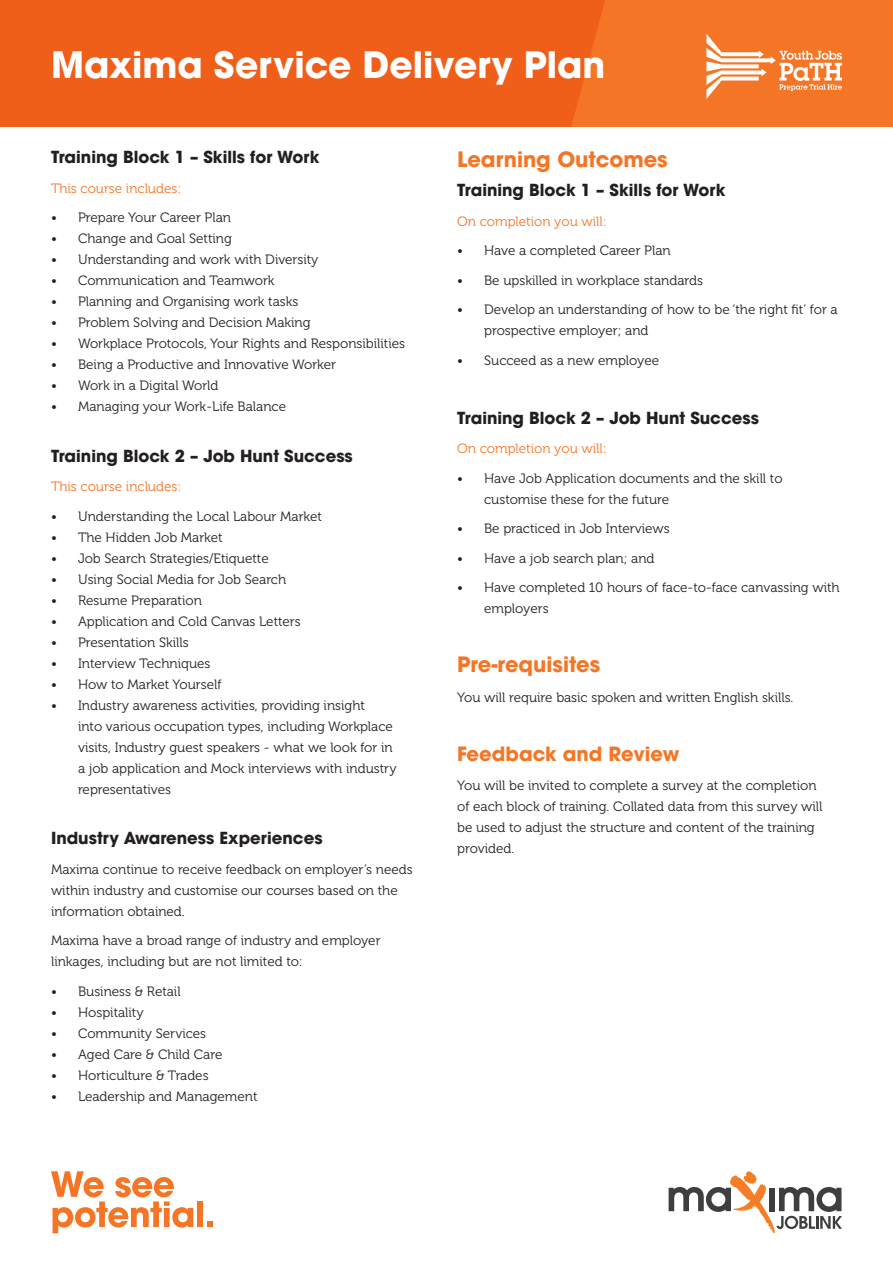
<style>
.page{position:relative;width:893px;height:1263px;background:#fff}
.page>*{position:absolute;margin:0;border:0;box-sizing:border-box;transform-origin:0 0}
.t1{font:700 36.15px "ITC Avant Garde Pro";color:#fff}
.t2{font:700 21px "ITC Avant Garde Pro";color:#f47525}
.t3{font:700 19.5px "ITC Avant Garde Pro";color:#f47525}
.t4{font:700 16.5px "ITC Avant Garde Pro";color:#231f20}
.t5{font:13.5px/21px "Museo 300";color:#231f20}
.t6{font:13.5px "Museo 300";color:#f47525}
</style>
<div class="page">
<div style="left:0;top:0;width:893px;height:127px;background:#f47525"></div>
<div style="left:0;top:0;width:605px;height:127px;background:#f05f1a"></div>
<svg style="left:706px;top:34px;width:136px;height:65px"></svg>
<div style="left:769px;top:1188px;width:6px;height:23px;background:#3e3e3f"></div>
<svg style="left:744px;top:1171px;width:10px;height:13px"></svg>
<svg style="left:669px;top:1187px;width:62px;height:25px"></svg>
<svg style="left:776px;top:1187px;width:66px;height:42px"></svg>
<svg style="left:51px;top:1171px;width:142px;height:62px"></svg>
<div style="left:197px;top:1201px;width:6px;height:26px;background:#f47525"></div>
<svg style="left:207px;top:1221px;width:6px;height:6px"></svg>
<h1 class="t1" style="left:51px;top:41px;width:556px">Maxima Service Delivery Plan</h1>
<p class="t4" style="left:51px;top:146px;width:270px">Training Block 1 – Skills for Work</p>
<p class="t6" style="left:51px;top:181px;width:132px">This course includes:</p>
<p class="t5" style="left:51px;top:207px;width:181px">• Prepare Your Career Plan</p>
<p class="t5" style="left:51px;top:228px;width:182px">• Change and Goal Setting</p>
<p class="t5" style="left:51px;top:249px;width:269px">• Understanding and work with Diversity</p>
<p class="t5" style="left:51px;top:270px;width:225px">• Communication and Teamwork</p>
<p class="t5" style="left:51px;top:291px;width:249px">• Planning and Organising work tasks</p>
<p class="t5" style="left:51px;top:312px;width:261px">• Problem Solving and Decision Making</p>
<p class="t5" style="left:51px;top:333px;width:356px">• Workplace Protocols, Your Rights and Responsibilities</p>
<p class="t5" style="left:51px;top:354px;width:287px">• Being a Productive and Innovative Worker</p>
<p class="t5" style="left:51px;top:375px;width:169px">• Work in a Digital World</p>
<p class="t5" style="left:51px;top:396px;width:237px">• Managing your Work-Life Balance</p>
<p class="t4" style="left:51px;top:445px;width:303px">Training Block 2 – Job Hunt Success</p>
<p class="t6" style="left:51px;top:479px;width:132px">This course includes:</p>
<p class="t5" style="left:51px;top:506px;width:272px">• Understanding the Local Labour Market</p>
<p class="t5" style="left:51px;top:527px;width:173px">• The Hidden Job Market</p>
<p class="t5" style="left:51px;top:548px;width:219px">• Job Search Strategies/Etiquette</p>
<p class="t5" style="left:51px;top:569px;width:237px">• Using Social Media for Job Search</p>
<p class="t5" style="left:51px;top:590px;width:152px">• Resume Preparation</p>
<p class="t5" style="left:51px;top:611px;width:251px">• Application and Cold Canvas Letters</p>
<p class="t5" style="left:51px;top:632px;width:139px">• Presentation Skills</p>
<p class="t5" style="left:51px;top:653px;width:161px">• Interview Techniques</p>
<p class="t5" style="left:51px;top:674px;width:172px">• How to Market Yourself</p>
<p class="t5" style="left:78px;top:695px;width:320px;text-indent:-27px">• Industry awareness activities, providing insight<br>into various occupation types, including Workplace visits, Industry guest speakers - what we look for in a job application and Mock interviews with industry representatives</p>
<p class="t4" style="left:51px;top:827px;width:273px">Industry Awareness Experiences</p>
<p class="t5" style="left:51px;top:859px;width:363px">Maxima continue to receive feedback on employer’s needs within industry and customise our courses based on the information obtained.</p>
<p class="t5" style="left:51px;top:930px;width:331px">Maxima have a broad range of industry and employer linkages, including but are not limited to:</p>
<p class="t5" style="left:51px;top:981px;width:131px">• Business &amp; Retail</p>
<p class="t5" style="left:51px;top:1002px;width:94px">• Hospitality</p>
<p class="t5" style="left:51px;top:1023px;width:157px">• Community Services</p>
<p class="t5" style="left:51px;top:1044px;width:173px">• Aged Care &amp; Child Care</p>
<p class="t5" style="left:51px;top:1065px;width:159px">• Horticulture &amp; Trades</p>
<p class="t5" style="left:51px;top:1086px;width:208px">• Leadership and Management</p>
<p class="t2" style="left:457px;top:145px;width:212px">Learning Outcomes</p>
<p class="t4" style="left:457px;top:179px;width:270px">Training Block 1 – Skills for Work</p>
<p class="t6" style="left:457px;top:214px;width:151px">On completion you will:</p>
<p class="t5" style="left:457px;top:240px;width:215px">• Have a completed Career Plan</p>
<p class="t5" style="left:457px;top:270px;width:247px">• Be upskilled in workplace standards</p>
<p class="t5" style="left:484px;top:299px;width:355px;text-indent:-27px">• Develop an understanding of how to be ‘the right fit’ for a prospective employer; and</p>
<p class="t5" style="left:457px;top:350px;width:204px">• Succeed as a new employee</p>
<p class="t4" style="left:457px;top:406px;width:303px">Training Block 2 – Job Hunt Success</p>
<p class="t6" style="left:457px;top:441px;width:151px">On completion you will:</p>
<p class="t5" style="left:484px;top:468px;width:300px;text-indent:-27px">• Have Job Application documents and the skill to customise these for the future</p>
<p class="t5" style="left:457px;top:518px;width:214px">• Be practiced in Job Interviews</p>
<p class="t5" style="left:457px;top:548px;width:199px">• Have a job search plan; and</p>
<p class="t5" style="left:484px;top:577px;width:357px;text-indent:-27px">• Have completed 10 hours of face-to-face canvassing with employers</p>
<p class="t2" style="left:457px;top:650px;width:145px">Pre-requisites</p>
<p class="t5" style="left:457px;top:687px;width:338px">You will require basic spoken and written English skills.</p>
<p class="t3" style="left:457px;top:740px;width:224px">Feedback and Review</p>
<p class="t5" style="left:457px;top:775px;width:367px">You will be invited to complete a survey at the completion of each block of training. Collated data from this survey will be used to adjust the structure and content of the training provided.</p>
</div>
